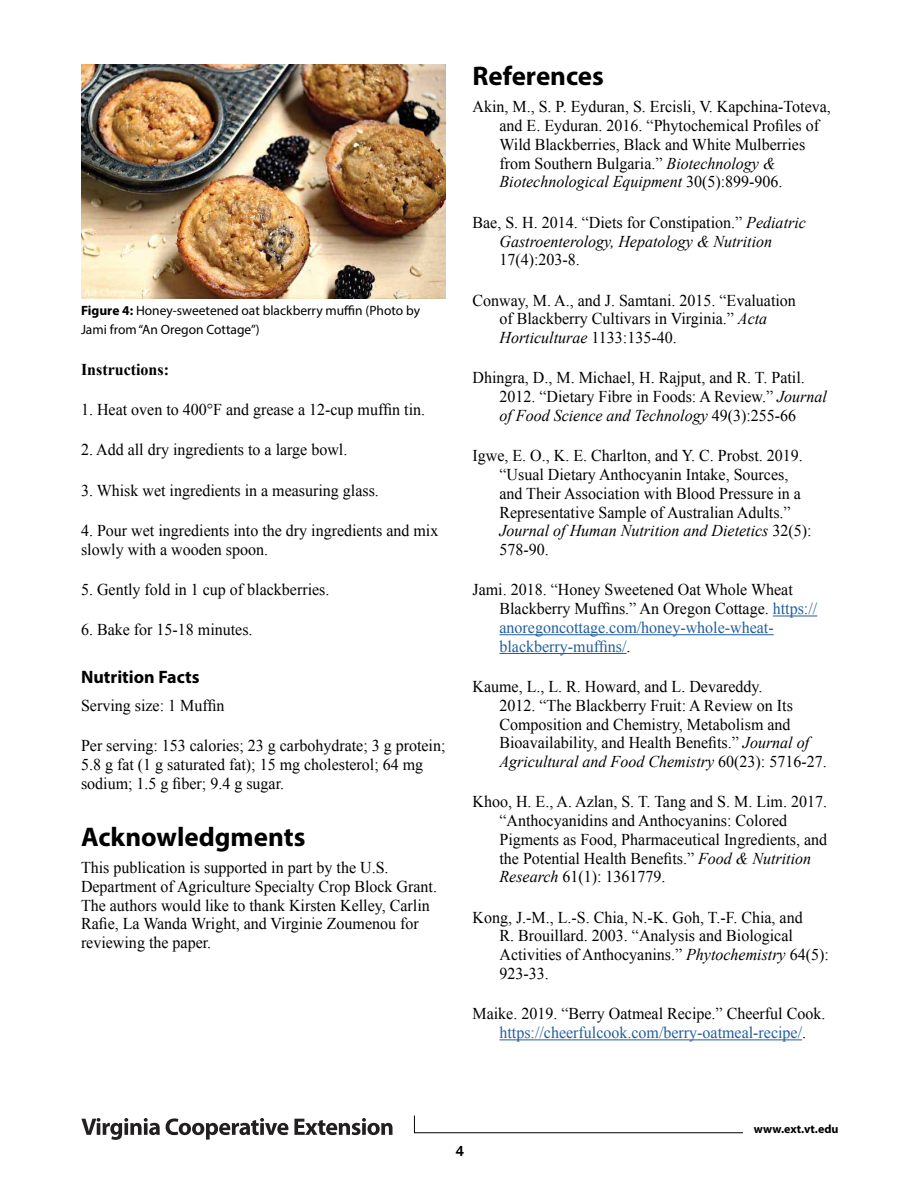
<style>
.page{position:relative;width:918px;height:1188px;background:#fff}
.page>*{position:absolute;margin:0;border:0;box-sizing:border-box;transform-origin:0 0}
.t1{font:700 27px "Myriad Pro";color:#000}
.t2{font:700 18px "Myriad Pro";color:#000}
.References_text{font:16.5px/18.8px "Times New Roman";color:#000}
.BT{font:16.5px/18.8px "Times New Roman";color:#000}
.BT-2{font:700 16.5px "Times New Roman";color:#000}
.t3{font:500 15px "Franklin Gothic";color:#000}
.BT-3{font:13.5px/18.8px "Myriad Pro";color:#000}
.t4{font:700 12px "Myriad Pro";color:#000}
.s1{font-weight:700}
.s2{font-style:italic}
.s3{color:#215e9e}
</style>
<div class="page">
<svg style="left:81px;top:1118px;width:79px;height:22px"></svg>
<svg style="left:166px;top:1118px;width:122px;height:22px"></svg>
<svg style="left:294px;top:1118px;width:98px;height:17px"></svg>
<svg style="left:414px;top:1115px;width:329px;height:19px"></svg>
<img style="left:81px;top:65px;width:365px;height:233px">
<hr style="left:773px;top:616px;width:44px;height:1px;background:#215e9e">
<hr style="left:500px;top:634px;width:274px;height:1px;background:#215e9e">
<hr style="left:500px;top:653px;width:127px;height:1px;background:#215e9e">
<hr style="left:500px;top:1039px;width:302px;height:1px;background:#215e9e">
<p class="BT-3" style="left:81px;top:301px;width:341px"><span class="s1">Figure 4:</span> Honey-sweetened oat blackberry muffin (Photo by<br>Jami from “An Oregon Cottage”)</p>
<p class="BT-2" style="left:81px;top:358px;width:90px">Instructions:</p>
<p class="BT" style="left:81px;top:400px;width:346px">1. Heat oven to 400°F and grease a 12-cup muffin tin.</p>
<p class="BT" style="left:81px;top:440px;width:268px">2. Add all dry ingredients to a large bowl.</p>
<p class="BT" style="left:81px;top:480px;width:299px">3. Whisk wet ingredients in a measuring glass.</p>
<p class="BT" style="left:81px;top:521px;width:359px">4. Pour wet ingredients into the dry ingredients and mix slowly with a wooden spoon.</p>
<p class="BT" style="left:81px;top:580px;width:250px">5. Gently fold in 1 cup of blackberries.</p>
<p class="BT" style="left:81px;top:620px;width:173px">6. Bake for 15-18 minutes.</p>
<h4 class="t2" style="left:81px;top:666px;width:120px">Nutrition Facts</h4>
<p class="BT" style="left:81px;top:696px;width:145px">Serving size: 1 Muffin</p>
<p class="BT" style="left:81px;top:736px;width:366px">Per serving: 153 calories; 23 g carbohydrate; 3 g protein;<br>5.8 g fat (1 g saturated fat); 15 mg cholesterol; 64 mg sodium; 1.5 g fiber; 9.4 g sugar.</p>
<h2 class="t1" style="left:81px;top:819px;width:226px">Acknowledgments</h2>
<p class="BT" style="left:81px;top:858px;width:358px">This publication is supported in part by the U.S.<br>Department of Agriculture Specialty Crop Block Grant.<br>The authors would like to thank Kirsten Kelley, Carlin Rafie, La Wanda Wright, and Virginie Zoumenou for reviewing the paper.</p>
<h2 class="t1" style="left:472px;top:58px;width:133px">References</h2>
<p class="References_text" style="left:500px;top:97px;width:333px;text-indent:-27px">Akin, M., S. P. Eyduran, S. Ercisli, V. Kapchina-Toteva, and E. Eyduran. 2016. “Phytochemical Profiles of Wild Blackberries, Black and White Mulberries from Southern Bulgaria.” <span class="s2">Biotechnology &amp; Biotechnological Equipment</span> 30(5):899-906.</p>
<p class="References_text" style="left:500px;top:213px;width:308px;text-indent:-27px">Bae, S. H. 2014. “Diets for Constipation.” <span class="s2">Pediatric<br>Gastroenterology, Hepatology &amp; Nutrition<br></span>17(4):203-8.</p>
<p class="References_text" style="left:500px;top:290px;width:298px;text-indent:-27px">Conway, M. A., and J. Samtani. 2015. “Evaluation of Blackberry Cultivars in Virginia.” <span class="s2">Acta<br>Horticulturae</span> 1133:135-40.</p>
<p class="References_text" style="left:500px;top:368px;width:329px;text-indent:-27px">Dhingra, D., M. Michael, H. Rajput, and R. T. Patil.<br>2012. “Dietary Fibre in Foods: A Review.” <span class="s2">Journal of Food Science and Technology</span> 49(3):255-66</p>
<p class="References_text" style="left:500px;top:446px;width:314px;text-indent:-27px">Igwe, E. O., K. E. Charlton, and Y. C. Probst. 2019. “Usual Dietary Anthocyanin Intake, Sources, and Their Association with Blood Pressure in a Representative Sample of Australian Adults.” <span class="s2">Journal of Human Nutrition and Dietetics</span> 32(5):<br>578-90.</p>
<p class="References_text" style="left:500px;top:580px;width:319px;text-indent:-27px">Jami. 2018. “Honey Sweetened Oat Whole Wheat Blackberry Muffins.” An Oregon Cottage. <span class="s3">https:// anoregoncottage.com/honey-whole-wheat&shy;blackberry-muffins/</span>.</p>
<p class="References_text" style="left:500px;top:677px;width:329px;text-indent:-27px">Kaume, L., L. R. Howard, and L. Devareddy.<br>2012. “The Blackberry Fruit: A Review on Its Composition and Chemistry, Metabolism and Bioavailability, and Health Benefits.” <span class="s2">Journal of Agricultural and Food Chemistry</span> 60(23): 5716-27.</p>
<p class="References_text" style="left:500px;top:792px;width:329px;text-indent:-27px">Khoo, H. E., A. Azlan, S. T. Tang and S. M. Lim. 2017. “Anthocyanidins and Anthocyanins: Colored Pigments as Food, Pharmaceutical Ingredients, and the Potential Health Benefits.” <span class="s2">Food &amp; Nutrition Research</span> 61(1): 1361779.</p>
<p class="References_text" style="left:500px;top:908px;width:331px;text-indent:-27px">Kong, J.-M., L.-S. Chia, N.-K. Goh, T.-F. Chia, and<br>R. Brouillard. 2003. “Analysis and Biological Activities of Anthocyanins.” <span class="s2">Phytochemistry</span> 64(5):<br>923-33.</p>
<p class="References_text" style="left:472px;top:1004px;width:354px;text-align:center">Maike. 2019. “Berry Oatmeal Recipe.” Cheerful Cook. <span class="s3">https://cheerfulcook.com/berry-oatmeal-recipe/</span>.</p>
<p class="t3" style="left:456px;top:1141px;width:10px">4</p>
<p class="t4" style="left:754px;top:1121px;width:86px">www.ext.vt.edu</p>
</div>
